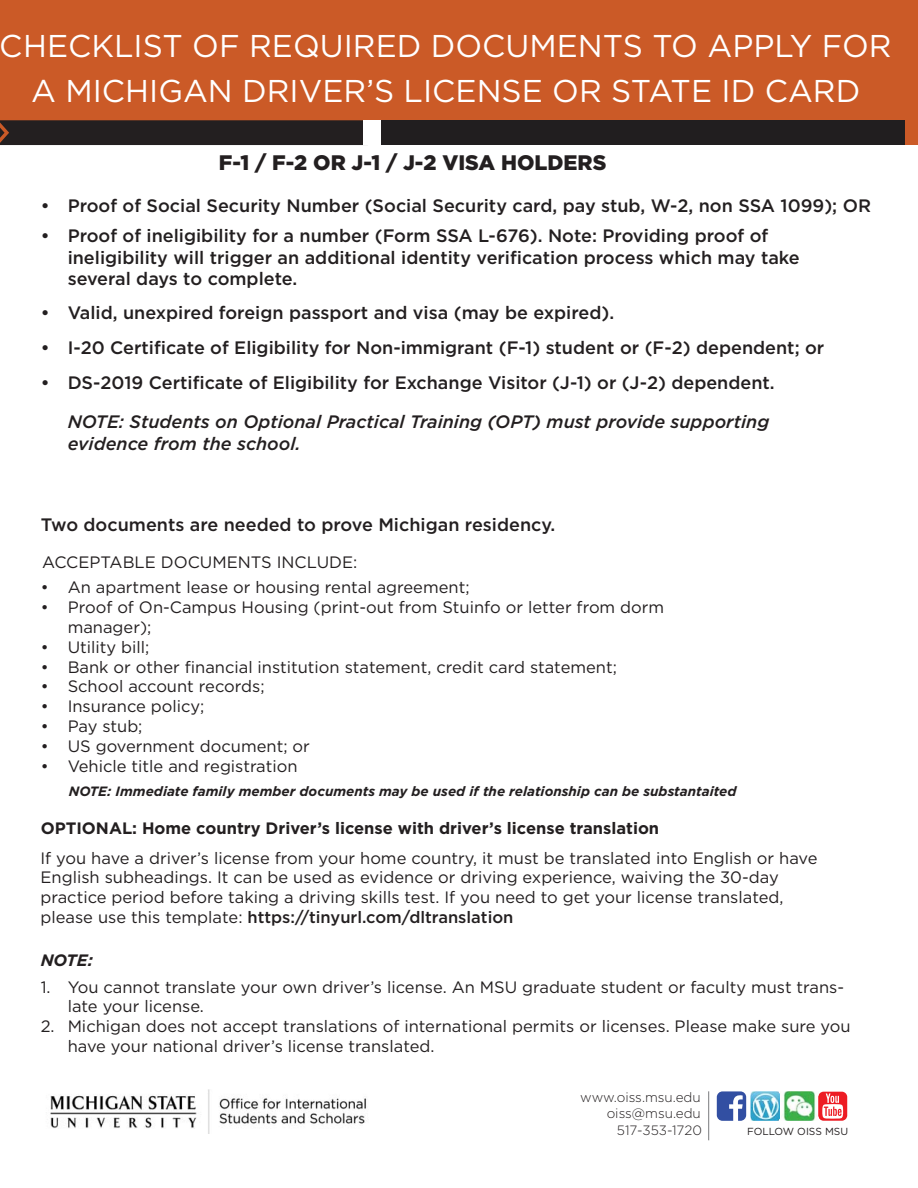
<style>
.page{position:relative;width:918px;height:1188px;background:#fff}
.page>*{position:absolute;margin:0;border:0;box-sizing:border-box;transform-origin:0 0}
.t1{font:31.5px/45px "Gotham";color:#fff;text-align:center}
.t2{font:900 21px "Gotham";color:#231f20}
.t3{font:500 18px/21.6px "Gotham";color:#231f20}
.t4{font:italic 500 18px/21.6px "Gotham";color:#231f20}
.t5{font:16.5px/19.8px "Gotham";color:#231f20}
.t6{font:700 16.5px "Gotham";color:#231f20}
.t7{font:italic 700 16.5px "Gotham";color:#231f20}
.t8{font:italic 700 13.5px "Gotham";color:#231f20}
.t9{font:300 13.5px "Gotham";color:#231f20}
.t10{font:10.2px "Gotham";color:#231f20}
.s1{font-weight:500}
</style>
<div class="page">
<div style="left:0;top:0;width:918px;height:145px;background:#cb5a27"></div>
<div style="left:0;top:120px;width:363px;height:25px;background:#231f20"></div>
<div style="left:363px;top:120px;width:542px;height:25px;background:#fff"></div>
<div style="left:381px;top:120px;width:524px;height:25px;background:#211e1f"></div>
<img style="left:50px;top:1089px;width:317px;height:44px">
<svg style="left:717px;top:1091px;width:29px;height:30px"></svg>
<img style="left:751px;top:1091px;width:66px;height:30px">
<img style="left:754px;top:1093px;width:23px;height:25px">
<svg style="left:818px;top:1092px;width:29px;height:29px"></svg>
<img style="left:779px;top:1091px;width:1px;height:30px">
<hr style="left:708px;top:1091px;width:1px;height:49px;background:#797a7d">
<h1 class="t1" style="left:0;top:26px;width:893px">CHECKLIST OF REQUIRED DOCUMENTS TO APPLY FOR<br>A MICHIGAN DRIVER’S LICENSE OR STATE ID CARD</h1>
<p class="t2" style="left:219px;top:155px;width:389px">F-1 / F-2 OR J-1 / J-2 VISA HOLDERS</p>
<p class="t3" style="left:41px;top:196px;width:832px">• Proof of Social Security Number (Social Security card, pay stub, W-2, non SSA 1099); OR</p>
<p class="t3" style="left:68px;top:226px;width:734px;text-indent:-27px">• Proof of ineligibility for a number (Form SSA L-676). Note: Providing proof of ineligibility will trigger an additional identity verification process which may take several days to complete.</p>
<p class="t3" style="left:41px;top:303px;width:575px">• Valid, unexpired foreign passport and visa (may be expired).</p>
<p class="t3" style="left:41px;top:338px;width:785px">• I-20 Certificate of Eligibility for Non-immigrant (F-1) student or (F-2) dependent; or</p>
<p class="t3" style="left:41px;top:373px;width:736px">• DS-2019 Certificate of Eligibility for Exchange Visitor (J-1) or (J-2) dependent.</p>
<p class="t4" style="left:68px;top:412px;width:703px">NOTE: Students on Optional Practical Training (OPT) must provide supporting evidence from the school.</p>
<p class="t3" style="left:41px;top:515px;width:516px">Two documents are needed to prove Michigan residency.</p>
<p class="t5" style="left:42px;top:554px;width:317px">ACCEPTABLE DOCUMENTS INCLUDE:</p>
<p class="t5" style="left:41px;top:579px;width:430px">• An apartment lease or housing rental agreement;</p>
<p class="t5" style="left:68px;top:599px;width:598px;text-indent:-27px">• Proof of On-Campus Housing (print-out from Stuinfo or letter from dorm manager);</p>
<p class="t5" style="left:41px;top:638px;width:110px">• Utility bill;</p>
<p class="t5" style="left:41px;top:658px;width:578px">• Bank or other financial institution statement, credit card statement;</p>
<p class="t5" style="left:41px;top:678px;width:225px">• School account records;</p>
<p class="t5" style="left:41px;top:698px;width:165px">• Insurance policy;</p>
<p class="t5" style="left:41px;top:717px;width:103px">• Pay stub;</p>
<p class="t5" style="left:41px;top:737px;width:271px">• US government document; or</p>
<p class="t5" style="left:41px;top:757px;width:258px">• Vehicle title and registration</p>
<p class="t8" style="left:69px;top:783px;width:669px">NOTE: Immediate family member documents may be used if the relationship can be substantaited</p>
<p class="t6" style="left:41px;top:819px;width:620px">OPTIONAL: Home country Driver’s license with driver’s license translation</p>
<p class="t5" style="left:41px;top:849px;width:779px">If you have a driver’s license from your home country, it must be translated into English or have English subheadings. It can be used as evidence or driving experience, waiving the 30-day practice period before taking a driving skills test. If you need to get your license translated, please use this template: <span class="s1">https://tinyurl.com/dltranslation</span></p>
<p class="t7" style="left:41px;top:950px;width:54px">NOTE:</p>
<p class="t5" style="left:68px;top:978px;width:778px;text-indent:-27px">1. You cannot translate your own driver’s license. An MSU graduate student or faculty must trans&shy;late your license.</p>
<p class="t5" style="left:68px;top:1018px;width:785px;text-indent:-27px">2. Michigan does not accept translations of international permits or licenses. Please make sure you have your national driver’s license translated.</p>
<p class="t9" style="left:580px;top:1090px;width:122px">www.oiss.msu.edu</p>
<p class="t9" style="left:607px;top:1105px;width:96px">oiss@msu.edu</p>
<p class="t9" style="left:617px;top:1123px;width:87px">517-353-1720</p>
<p class="t10" style="left:747px;top:1128px;width:103px">FOLLOW OISS MSU</p>
</div>
